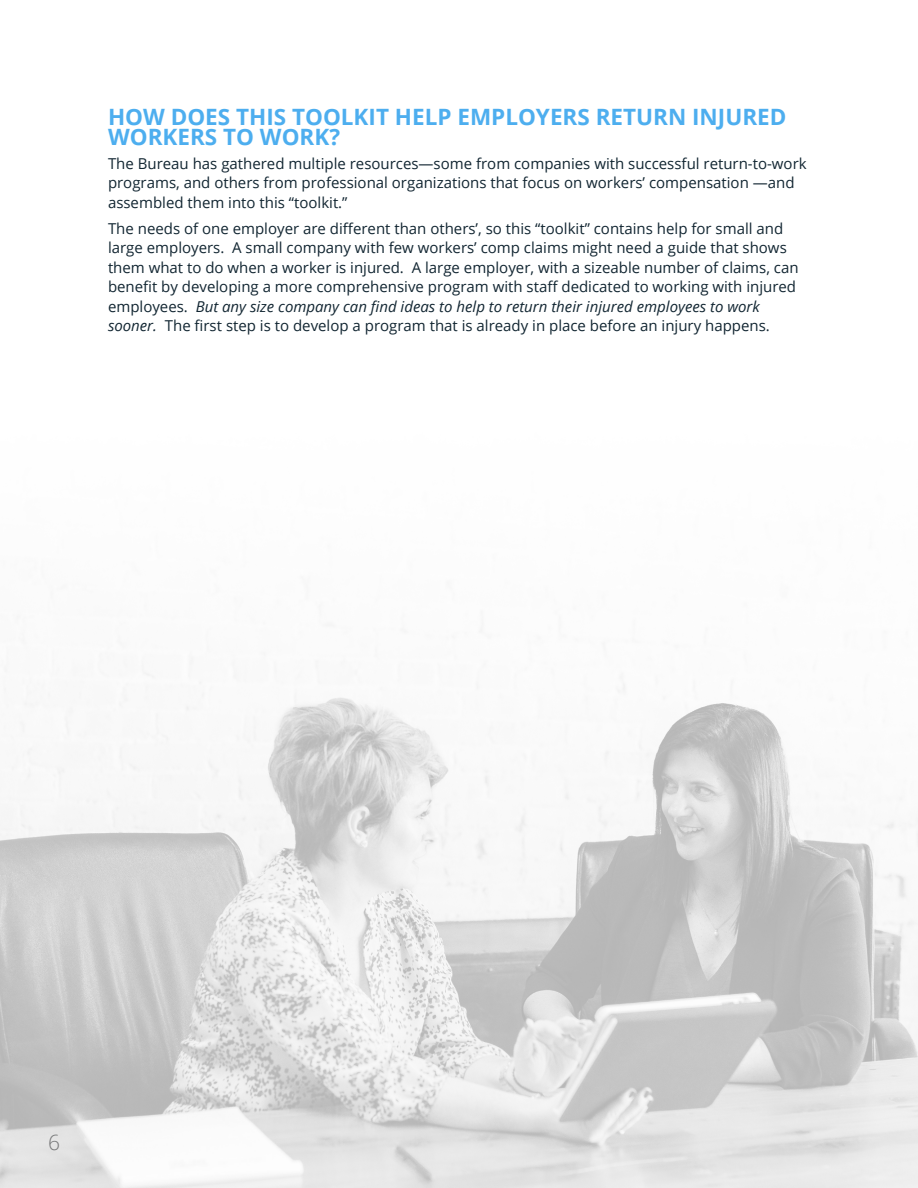
<style>
.page{position:relative;width:918px;height:1188px;background:#fff}
.page>*{position:absolute;margin:0;border:0;box-sizing:border-box;transform-origin:0 0}
.Heading_1{font:700 22.5px/19.5px "Open Sans";color:#4daeef}
.t1{font:300 21px "Open Sans";color:#777879}
.t2{font:15px/19.5px "Open Sans";color:#122632}
.s1{font-style:italic}
</style>
<div class="page">
<img style="left:0;top:629px;width:918px;height:559px">
<p class="Heading_1" style="left:108px;top:107px;width:680px">HOW DOES THIS TOOLKIT HELP EMPLOYERS RETURN INJURED<br>WORKERS TO WORK?</p>
<p class="t2" style="left:108px;top:153px;width:700px">The Bureau has gathered multiple resources—some from companies with successful return-to-work programs, and others from professional organizations that focus on workers’ compensation —and assembled them into this “toolkit.”</p>
<p class="t2" style="left:108px;top:218px;width:692px">The needs of one employer are different than others’, so this “toolkit” contains help for small and large employers. A small company with few workers’ comp claims might need a guide that shows them what to do when a worker is injured. A large employer, with a sizeable number of claims, can benefit by developing a more comprehensive program with staff dedicated to working with injured employees. <span class="s1">But any size company can find ideas to help to return their injured employees to work sooner.</span> The first step is to develop a program that is already in place before an injury happens.</p>
<p class="t1" style="left:48px;top:1128px;width:13px">6</p>
</div>
